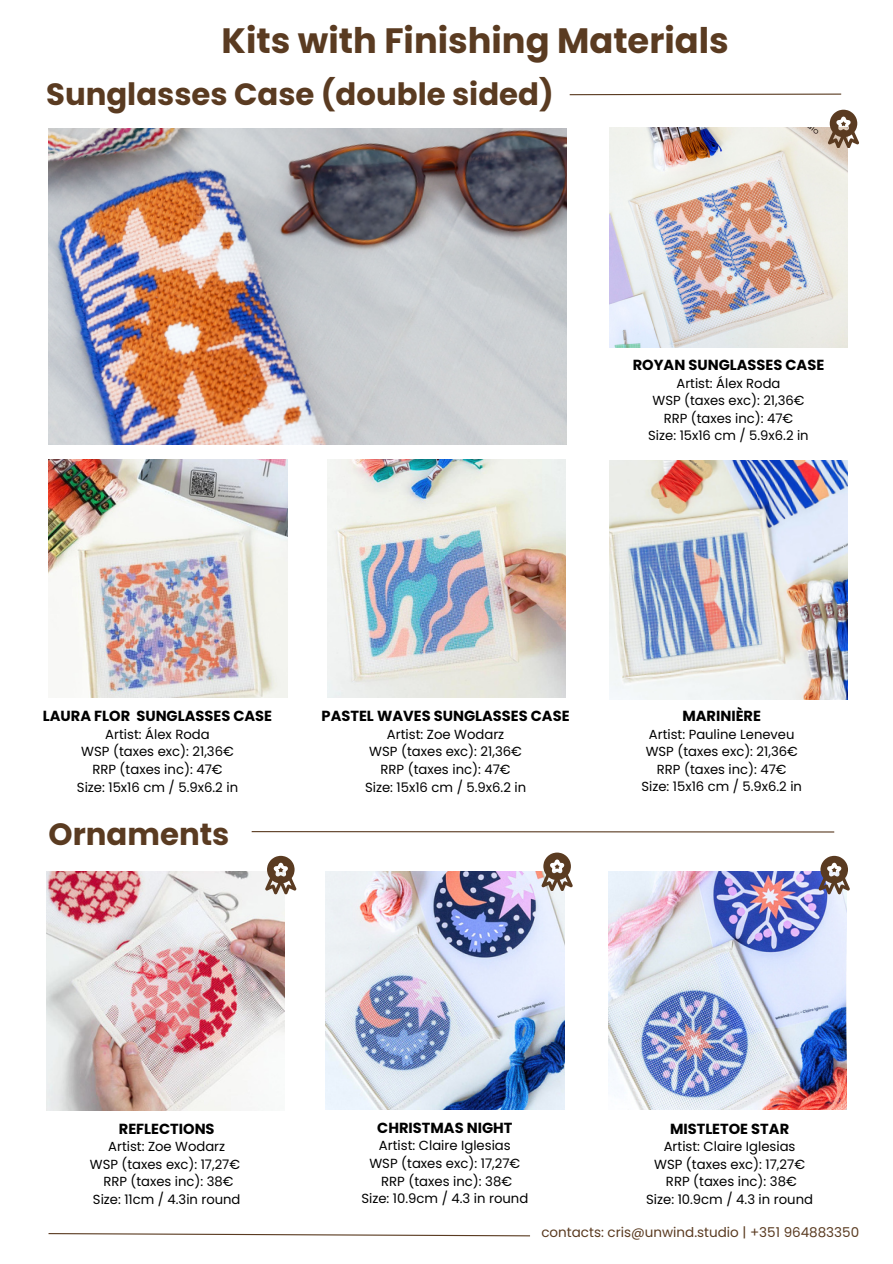
<style>
.page{position:relative;width:893px;height:1264px;background:#fff}
.page>*{position:absolute;margin:0;border:0;box-sizing:border-box;transform-origin:0 0}
.t1{font:700 35.25px "Poppins";color:#5a3b21}
.t2{font:700 30.75px "Poppins";color:#5a3b21}
.t3{font:700 14.55px "Poppins";color:#000}
.t4{font:13.5px "Poppins";color:#5a3b21}
.t5{font:13.2px "Poppins";color:#000}
</style>
<div class="page">
<img style="left:49px;top:459px;width:238px;height:239px">
<img style="left:327px;top:459px;width:239px;height:239px">
<img style="left:49px;top:129px;width:517px;height:315px">
<img style="left:609px;top:127px;width:238px;height:221px">
<svg style="left:48px;top:1233px;width:482px;height:3px"></svg>
<img style="left:609px;top:461px;width:238px;height:238px">
<img style="left:46px;top:871px;width:238px;height:239px">
<img style="left:325px;top:871px;width:239px;height:238px">
<img style="left:608px;top:871px;width:238px;height:238px">
<svg style="left:827px;top:110px;width:32px;height:38px"></svg>
<svg style="left:541px;top:852px;width:31px;height:38px"></svg>
<svg style="left:818px;top:855px;width:31px;height:39px"></svg>
<svg style="left:265px;top:855px;width:31px;height:39px"></svg>
<hr style="left:252px;top:831px;width:582px;height:1px;background:#5a3b21">
<svg style="left:569px;top:93px;width:273px;height:3px"></svg>
<p class="t1" style="left:221px;top:16px;width:508px">Kits with Finishing Materials</p>
<p class="t2" style="left:46px;top:72px;width:509px">Sunglasses Case (double sided)</p>
<p class="t3" style="left:632px;top:355px;width:193px">ROYAN SUNGLASSES CASE</p>
<p class="t5" style="left:676px;top:374px;width:105px">Artist: Álex Roda</p>
<p class="t5" style="left:652px;top:391px;width:153px">WSP (taxes exc): 21,36€</p>
<p class="t5" style="left:663px;top:409px;width:131px">RRP (taxes inc): 47€</p>
<p class="t5" style="left:648px;top:426px;width:162px">Size: 15x16 cm / 5.9x6.2 in</p>
<p class="t3" style="left:43px;top:705px;width:231px">LAURA FLOR SUNGLASSES CASE</p>
<p class="t5" style="left:105px;top:724px;width:106px">Artist: Álex Roda</p>
<p class="t5" style="left:81px;top:742px;width:154px">WSP (taxes exc): 21,36€</p>
<p class="t5" style="left:92px;top:760px;width:132px">RRP (taxes inc): 47€</p>
<p class="t5" style="left:77px;top:777px;width:163px">Size: 15x16 cm / 5.9x6.2 in</p>
<p class="t2" style="left:49px;top:813px;width:182px">Ornaments</p>
<p class="t3" style="left:321px;top:705px;width:249px">PASTEL WAVES SUNGLASSES CASE</p>
<p class="t5" style="left:387px;top:724px;width:119px">Artist: Zoe Wodarz</p>
<p class="t5" style="left:369px;top:742px;width:154px">WSP (taxes exc): 21,36€</p>
<p class="t5" style="left:380px;top:760px;width:132px">RRP (taxes inc): 47€</p>
<p class="t5" style="left:365px;top:777px;width:163px">Size: 15x16 cm / 5.9x6.2 in</p>
<p class="t3" style="left:682px;top:705px;width:80px">MARINIÈRE</p>
<p class="t5" style="left:649px;top:724px;width:147px">Artist: Pauline Leneveu</p>
<p class="t5" style="left:645px;top:742px;width:153px">WSP (taxes exc): 21,36€</p>
<p class="t5" style="left:657px;top:759px;width:131px">RRP (taxes inc): 47€</p>
<p class="t5" style="left:641px;top:777px;width:162px">Size: 15x16 cm / 5.9x6.2 in</p>
<p class="t3" style="left:119px;top:1118px;width:97px">REFLECTIONS</p>
<p class="t5" style="left:108px;top:1137px;width:118px">Artist: Zoe Wodarz</p>
<p class="t5" style="left:90px;top:1154px;width:152px">WSP (taxes exc): 17,27€</p>
<p class="t5" style="left:103px;top:1172px;width:132px">RRP (taxes inc): 38€</p>
<p class="t5" style="left:93px;top:1189px;width:149px">Size: 11cm / 4.3in round</p>
<p class="t3" style="left:377px;top:1117px;width:137px">CHRISTMAS NIGHT</p>
<p class="t5" style="left:379px;top:1136px;width:133px">Artist: Claire Iglesias</p>
<p class="t5" style="left:369px;top:1154px;width:152px">WSP (taxes exc): 17,27€</p>
<p class="t5" style="left:381px;top:1171px;width:132px">RRP (taxes inc): 38€</p>
<p class="t5" style="left:361px;top:1189px;width:168px">Size: 10.9cm / 4.3 in round</p>
<p class="t3" style="left:670px;top:1118px;width:121px">MISTLETOE STAR</p>
<p class="t5" style="left:663px;top:1137px;width:133px">Artist: Claire Iglesias</p>
<p class="t5" style="left:654px;top:1154px;width:152px">WSP (taxes exc): 17,27€</p>
<p class="t5" style="left:666px;top:1172px;width:132px">RRP (taxes inc): 38€</p>
<p class="t5" style="left:646px;top:1190px;width:168px">Size: 10.9cm / 4.3 in round</p>
<p class="t4" style="left:541px;top:1222px;width:319px">contacts: cris@unwind.studio | +351 964883350</p>
</div>
